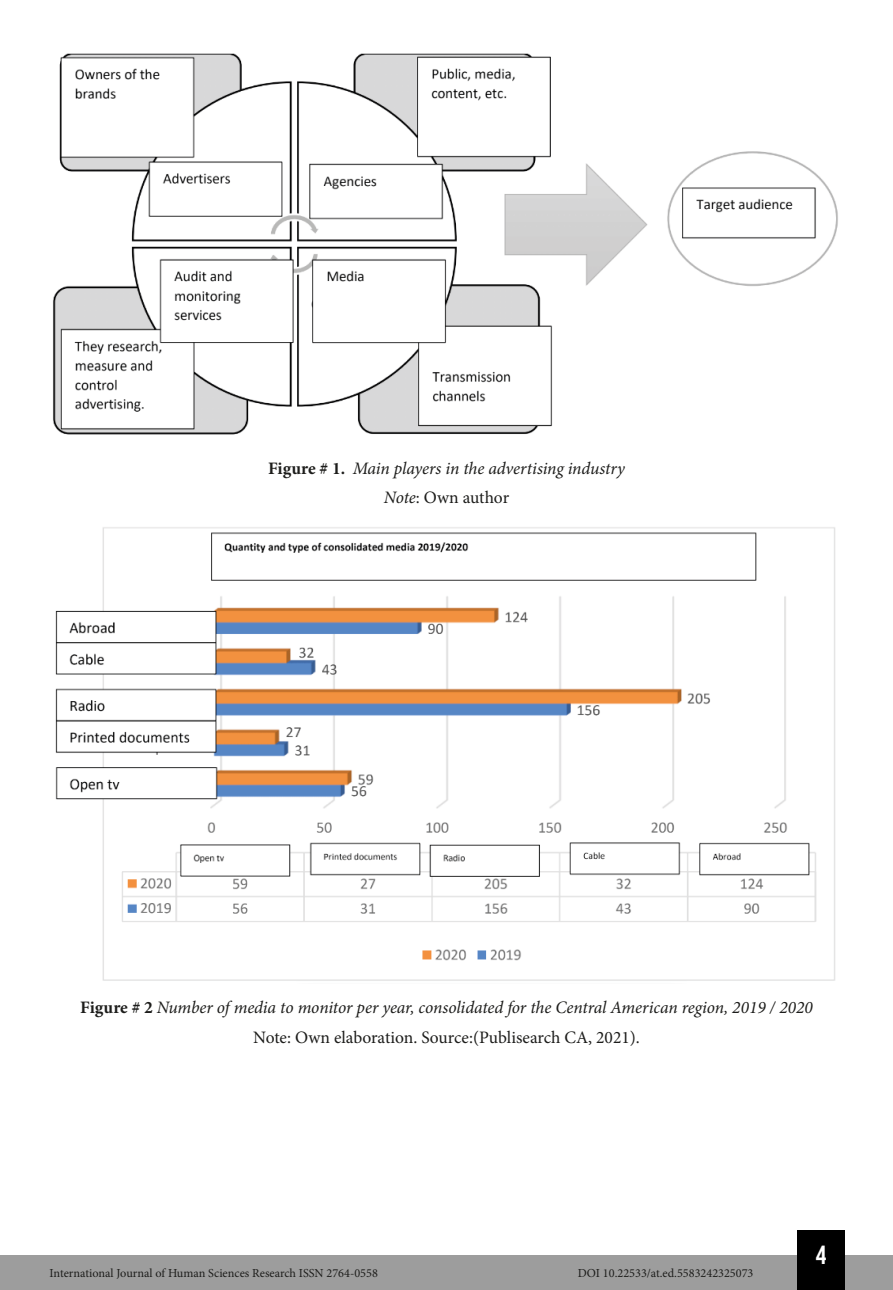
<style>
.page{position:relative;width:893px;height:1290px;background:#fff}
.page>*{position:absolute;margin:0;border:0;box-sizing:border-box;transform-origin:0 0}
.t1{font:26.25px "Bebas Kai";color:#fff}
.t2{font:italic 17.5px/29.4px "Minion Pro";letter-spacing:-.01em;color:#1d1d1b;text-align:center}
.t3{font:12.25px "Minion Pro";color:#1d1d1b}
.s1{font-weight:700;font-style:normal}
.s2{font-style:normal}
</style>
<div class="page">
<div style="left:0;top:1255px;width:893px;height:35px;background:#9d9d9d"></div>
<div style="left:797px;top:1230px;width:48px;height:60px;background:#000"></div>
<img style="left:53px;top:53px;width:785px;height:382px">
<img style="left:55px;top:527px;width:780px;height:454px">
<p class="t2" style="left:268px;top:453px;width:358px"><span class="s1">Figure # 1.</span> Main players in the advertising industry<br>Note<span class="s2">: Own author</span></p>
<p class="t2" style="left:80px;top:993px;width:734px"><span class="s1">Figure # 2</span> Number of media to monitor per year, consolidated for the Central American region, 2019 / 2020<br><span class="s2">Note: Own elaboration. Source:(Publisearch CA, 2021).</span></p>
<p class="t3" style="left:50px;top:1265px;width:330px">International Journal of Human Sciences Research ISSN 2764-0558</p>
<p class="t3" style="left:578px;top:1265px;width:177px">DOI 10.22533/at.ed.5583242325073</p>
<h1 class="t1" style="left:816px;top:1241px;width:12px">4</h1>
</div>
